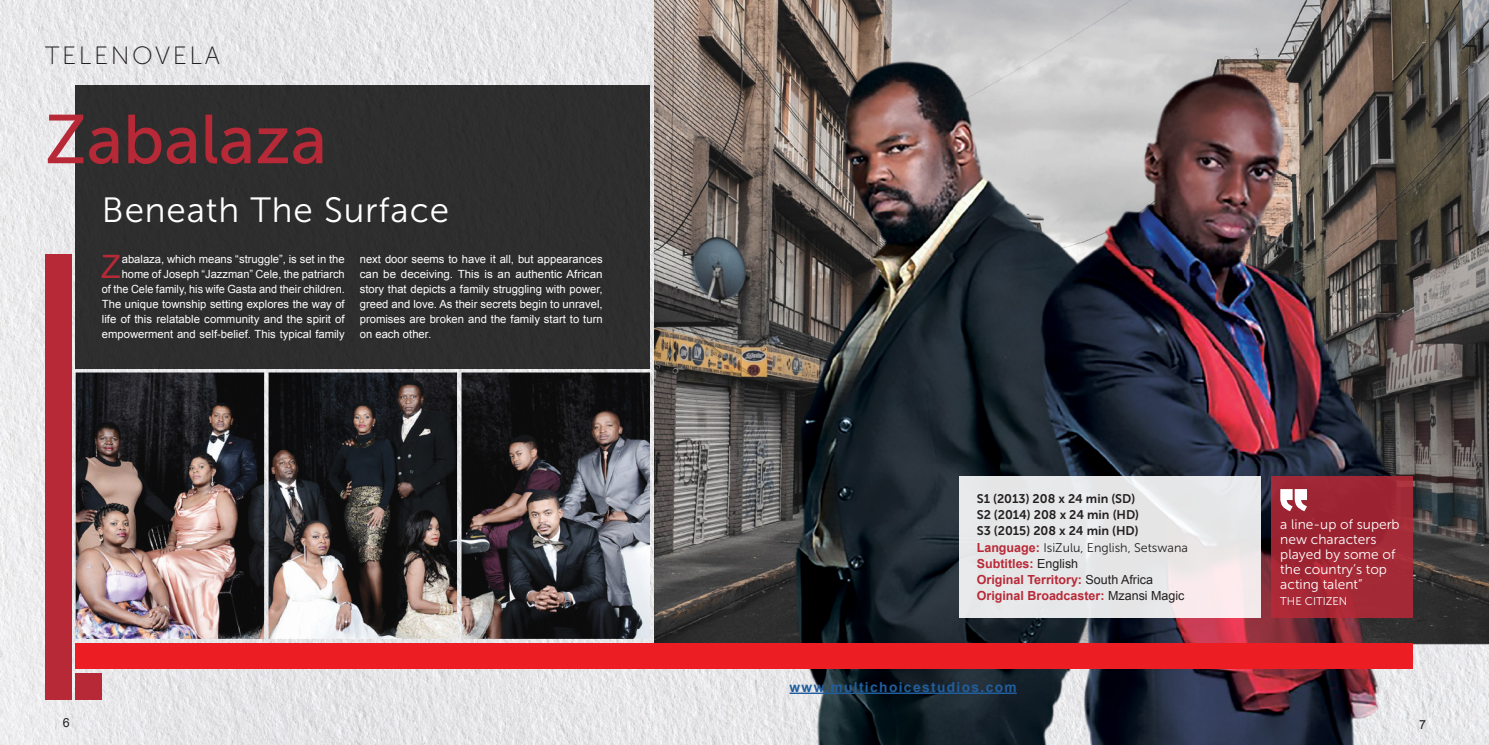
<style>
.page{position:relative;width:1489px;height:745px;background:#fff}
.page>*{position:absolute;margin:0;border:0;box-sizing:border-box;transform-origin:0 0}
.t1{font:68.75px "Museo Sans 500";color:#b82937}
.t2{font:35px "Museo Sans 300";letter-spacing:.025em;color:#fff}
.t3{font:32.25px "Arial";color:#b82937}
.t4{font:25px "Museo Sans 100";letter-spacing:.1em;color:#231f20}
.t5{font:13.75px/15px "Museo Sans 300";color:#fff}
.t6{font:700 13.75px "Arial";letter-spacing:.1em;color:#215e9e}
.t7{font:700 12.5px/16.2px "Arial";color:#b82937}
.t8{font:12.5px/16.2px "Museo Sans 700";color:#231f20}
.t9{font:12.5px "Museo Sans 300";color:#231f20}
.t10{font:12.5px "Arial";color:#231f20}
.t11{font:11.25px/15px "Arial";color:#fff;text-align:right}
.t12{font:11.25px "Museo Sans 300";color:#fff}
.s1{font-family:"Arial";font-weight:700;color:#b82937}
.s2{font-weight:400;color:#231f20}
</style>
<div class="page">
<img style="left:0;top:0;width:654px;height:744px">
<img style="left:654px;top:0;width:834px;height:744px">
<div style="left:76px;top:85px;width:574px;height:283px;background:#2e2e2e"></div>
<hr style="left:789px;top:692px;width:227px;height:1px;background:#215e9e">
<img style="left:76px;top:372px;width:574px;height:266px">
<svg style="left:959px;top:475px;width:301px;height:142px;background:#e7e6e7"></svg>
<div style="left:76px;top:643px;width:1337px;height:25px;background:#ed1d24"></div>
<div style="left:45px;top:254px;width:26px;height:445px;background:#b82937"></div>
<div style="left:76px;top:673px;width:26px;height:26px;background:#b82937"></div>
<div style="left:1271px;top:475px;width:142px;height:142px;background:linear-gradient(to bottom,#9b2533,#a72935)"></div>
<svg style="left:1280px;top:488px;width:26px;height:23px"></svg>
<h3 class="t4" style="left:45px;top:42px;width:176px">TELENOVELA</h3>
<h1 class="t1" style="left:45px;top:102px;width:283px">Zabalaza</h1>
<h2 class="t2" style="left:102px;top:191px;width:349px">Beneath The Surface</h2>
<p class="t11" style="left:102px;top:251px;width:244px">abalaza, which means “struggle”, is set in the home of Joseph “Jazzman” Cele, the patriarch<br>of the Cele family, his wife Gasta and their children.<br>The unique township setting explores the way of life of this relatable community and the spirit of empowerment and self-belief. This typical family</p>
<p class="t11" style="left:360px;top:251px;width:244px;text-align:justify">next door seems to have it all, but appearances can be deceiving. This is an authentic African story that depicts a family struggling with power, greed and love. As their secrets begin to unravel, promises are broken and the family start to turn on each other.</p>
<h3 class="t3" style="left:101px;top:245px;width:21px">Z</h3>
<p class="t8" style="left:976px;top:490px;width:164px">S1 (2013) 208 x 24 min (SD)<br>S2 (2014) 208 x 24 min (HD)<br>S3 (2015) 208 x 24 min (HD)</p>
<p class="t9" style="left:976px;top:540px;width:213px"><span class="s1">Language:</span> IsiZulu, English, Setswana</p>
<p class="t7" style="left:976px;top:555px;width:209px">Subtitles: <span class="s2">English<br></span>Original Territory: <span class="s2">South Africa<br></span>Original Broadcaster: <span class="s2">Mzansi Magic</span></p>
<p class="t6" style="left:789px;top:677px;width:229px">www.multichoicestudios.com</p>
<p class="t5" style="left:1280px;top:516px;width:121px">a line-up of superb new characters played by some of the country’s top acting talent”</p>
<p class="t12" style="left:1280px;top:595px;width:69px">THE CITIZEN</p>
<p class="t10" style="left:63px;top:713px;width:8px">6</p>
<p class="t10" style="left:1419px;top:715px;width:8px">7</p>
</div>
